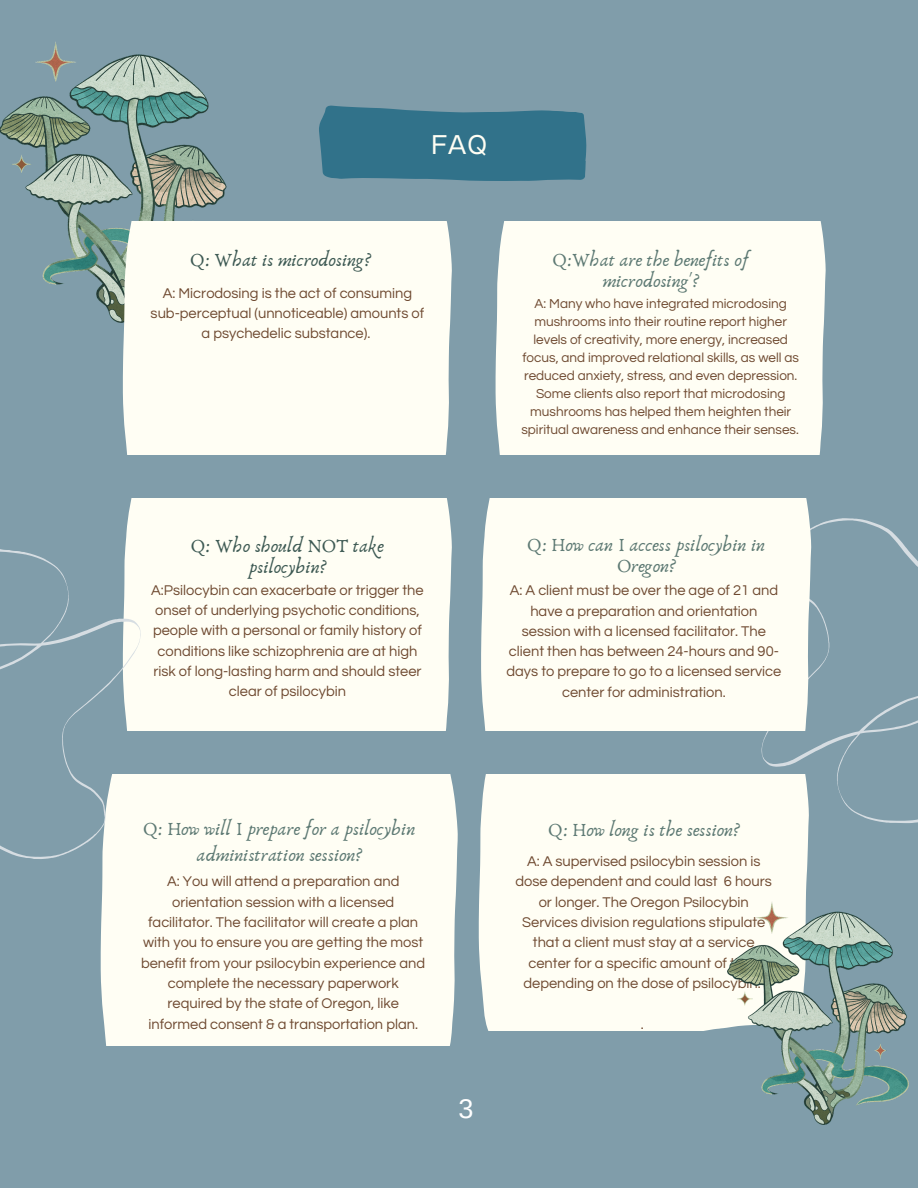
<style>
.page{position:relative;width:918px;height:1188px;background:#809daa}
.page>*{position:absolute;margin:0;border:0;box-sizing:border-box;transform-origin:0 0}
.t1{font:27px "Arimo";color:#fff}
.t2{font:24.3px "Radnika Next";color:#fffef4}
.t3{font:19.2px/21.1px "Anaktoria";color:#5d7973;text-align:center}
.t4{font:19.2px/21.1px "Anaktoria";color:#3d5953;text-align:center}
.t5{font:14.7px/20.2px "Questrial";color:#6e4930;text-align:center}
.t6{font:13.5px/18px "Questrial";color:#6e4930;text-align:center}
</style>
<div class="page">
<div style="left:126px;top:498px;width:326px;height:233px;background:#fffef4"></div>
<div style="left:479px;top:775px;width:330px;height:255px;background:#fffef4"></div>
<svg style="left:762px;top:518px;width:156px;height:305px"></svg>
<div style="left:101px;top:775px;width:357px;height:271px;background:#fffef4"></div>
<div style="left:481px;top:498px;width:330px;height:233px;background:#fffef4"></div>
<svg style="left:319px;top:105px;width:268px;height:76px"></svg>
<img style="left:0;top:42px;width:227px;height:280px">
<img style="left:727px;top:902px;width:182px;height:223px">
<svg style="left:0;top:535px;width:148px;height:333px"></svg>
<div style="left:123px;top:221px;width:329px;height:233px;background:#fffef4"></div>
<div style="left:496px;top:221px;width:330px;height:233px;background:#fffef4"></div>
<h2 class="t2" style="left:431px;top:130px;width:58px">FAQ</h2>
<h3 class="t4" style="left:190px;top:249px;width:182px">Q: What is microdosing?</h3>
<h3 class="t3" style="left:552px;top:249px;width:198px">Q:What are the benefits of microdosing'?</h3>
<p class="t5" style="left:151px;top:283px;width:275px">A: Microdosing is the act of consuming sub-perceptual (unnoticeable) amounts of a psychedelic substance).</p>
<p class="t6" style="left:521px;top:295px;width:279px">A: Many who have integrated microdosing mushrooms into their routine report higher levels of creativity, more energy, increased focus, and improved relational skills, as well as reduced anxiety, stress, and even depression.<br>Some clients also report that microdosing mushrooms has helped them heighten their spiritual awareness and enhance their senses.</p>
<h3 class="t4" style="left:191px;top:536px;width:195px">Q: Who should NOT take psilocybin?</h3>
<p class="t5" style="left:151px;top:580px;width:274px">A:Psilocybin can exacerbate or trigger the onset of underlying psychotic conditions, people with a personal or family history of conditions like schizophrenia are at high risk of long-lasting harm and should steer clear of psilocybin</p>
<h3 class="t3" style="left:527px;top:534px;width:240px">Q: How can I access psilocybin in<br>Oregon?</h3>
<p class="t5" style="left:507px;top:581px;width:276px">A: A client must be over the age of 21 and have a preparation and orientation session with a licensed facilitator. The client then has between 24-hours and 90- days to prepare to go to a licensed service center for administration.</p>
<h3 class="t3" style="left:143px;top:816px;width:274px;line-height:26.2px">Q: How will I prepare for a psilocybin administration session?</h3>
<p class="t5" style="left:141px;top:872px;width:286px">A: You will attend a preparation and orientation session with a licensed facilitator. The facilitator will create a plan with you to ensure you are getting the most benefit from your psilocybin experience and complete the necessary paperwork required by the state of Oregon, like informed consent &amp; a transportation plan.</p>
<h1 class="t1" style="left:459px;top:1093px;width:17px">3</h1>
<h3 class="t3" style="left:548px;top:820px;width:193px">Q: How long is the session?</h3>
<p class="t5" style="left:516px;top:851px;width:258px">A: A supervised psilocybin session is dose dependent and could last 6 hours or longer. The Oregon Psilocybin Services division regulations stipulate that a client must stay at a service center for a specific amount of time depending on the dose of psilocybin.</p>
<p class="t5" style="left:641px;top:1014px;width:4px">.</p>
</div>
